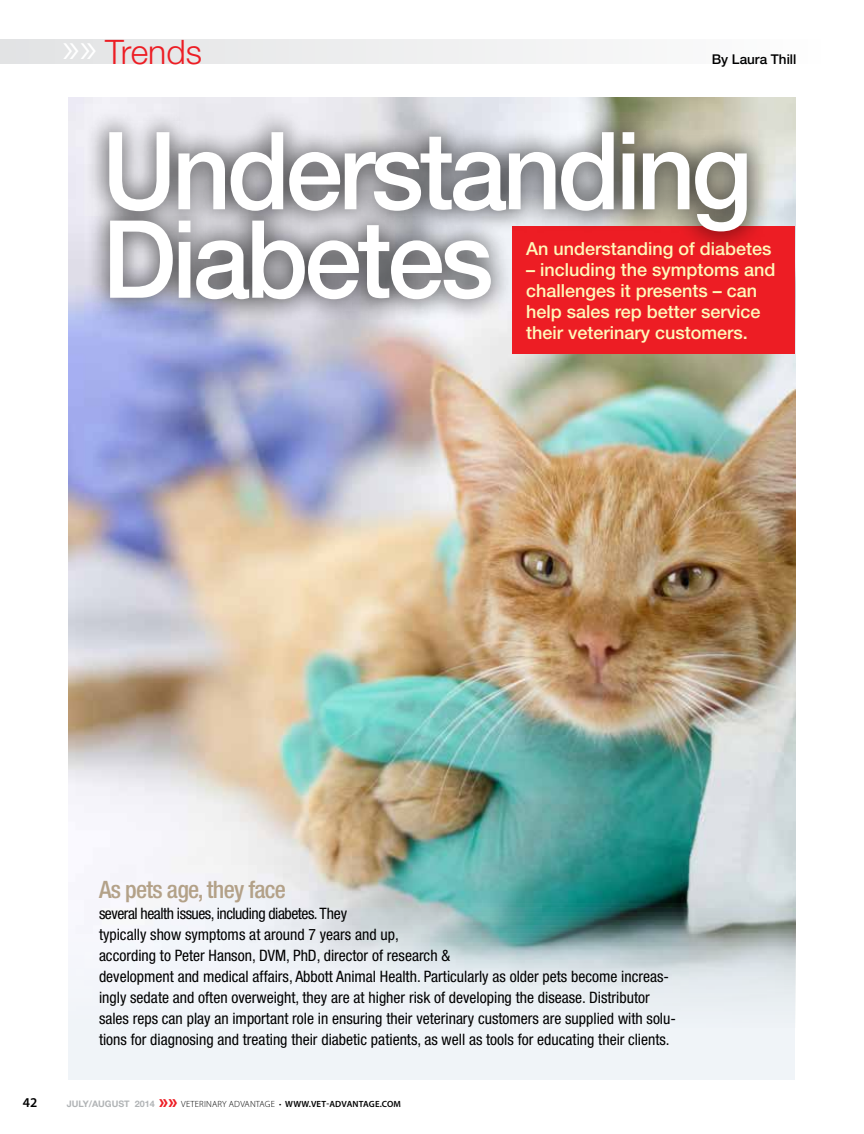
<style>
.page{position:relative;width:864px;height:1134px;background:#fff}
.page>*{position:absolute;margin:0;border:0;box-sizing:border-box;transform-origin:0 0}
.t1{font:500 108px/88.5px "Helvetica Neue";letter-spacing:-.04em;color:#fff;scale:.95 1}
.t2{font:300 33.75px "Helvetica Neue";color:#ed1d24}
.t3{font:500 condensed 24px "Helvetica Neue";letter-spacing:-.03em;color:#b3a188}
.t4{font:500 18px/21px "Helvetica Neue";color:#fff9ba}
.t5{font:condensed 15.75px/21px "Helvetica Neue";color:#000}
.t6{font:500 13.5px "Helvetica Neue";color:#000}
.t7{font:600 13.5px "Myriad Pro";color:#000}
.t8{font:600 9px "Myriad Pro";letter-spacing:.02em;color:#000}
.s1{font-family:"Interstate";font-size:30px;color:#fff}
.s2{font-family:"Helvetica Neue";font-weight:700;color:#b1b4b6}
.s3{font-family:"Interstate";font-weight:700;font-size:15px;color:#ed1d24}
.s4{font-weight:300}
</style>
<div class="page">
<div style="left:0;top:39px;width:863px;height:25px;background:linear-gradient(to right,#e1e2e3,#fefefe)"></div>
<div style="left:69px;top:97px;width:726px;height:983px;background:#f0f4f8"></div>
<img style="left:69px;top:97px;width:726px;height:897px">
<div style="left:513px;top:227px;width:282px;height:127px;background:#ed1d24"></div>
<div style="left:86px;top:109px;width:684px;height:214px;background:#000;opacity:.75"></div>
<h2 class="t2" style="left:62px;top:31px;width:141px"><span class="s1">»»</span> Trends</h2>
<p class="t6" style="left:712px;top:51px;width:86px">By Laura Thill</p>
<h1 class="t1" style="left:102px;top:126px;width:686px">Understanding<br>Diabetes</h1>
<p class="t4" style="left:526px;top:238px;width:247px">An understanding of diabetes</p>
<p class="t4" style="left:526px;top:259px;width:251px">– including the symptoms and challenges it presents – can help sales rep better service their veterinary customers.</p>
<h3 class="t3" style="left:99px;top:875px;width:189px">As pets age, they face</h3>
<p class="t5" style="left:99px;top:903px;width:579px">several health issues, including diabetes. They<br>typically show symptoms at around 7 years and up,<br>according to Peter Hanson, DVM, PhD, director of research &amp;<br>development and medical affairs, Abbott Animal Health. Particularly as older pets become increas&shy;ingly sedate and often overweight, they are at higher risk of developing the disease. Distributor sales reps can play an important role in ensuring their veterinary customers are supplied with solu&shy;tions for diagnosing and treating their diabetic patients, as well as tools for educating their clients.</p>
<p class="t7" style="left:23px;top:1094px;width:16px">42</p>
<p class="t8" style="left:67px;top:1098px;width:336px"><span class="s2">JULY/AUGUST 2014</span> <span class="s3">»»</span> <span class="s4">VETERINARY ADVANTAGE •</span> WWW.VET-ADVANTAGE.COM</p>
</div>
